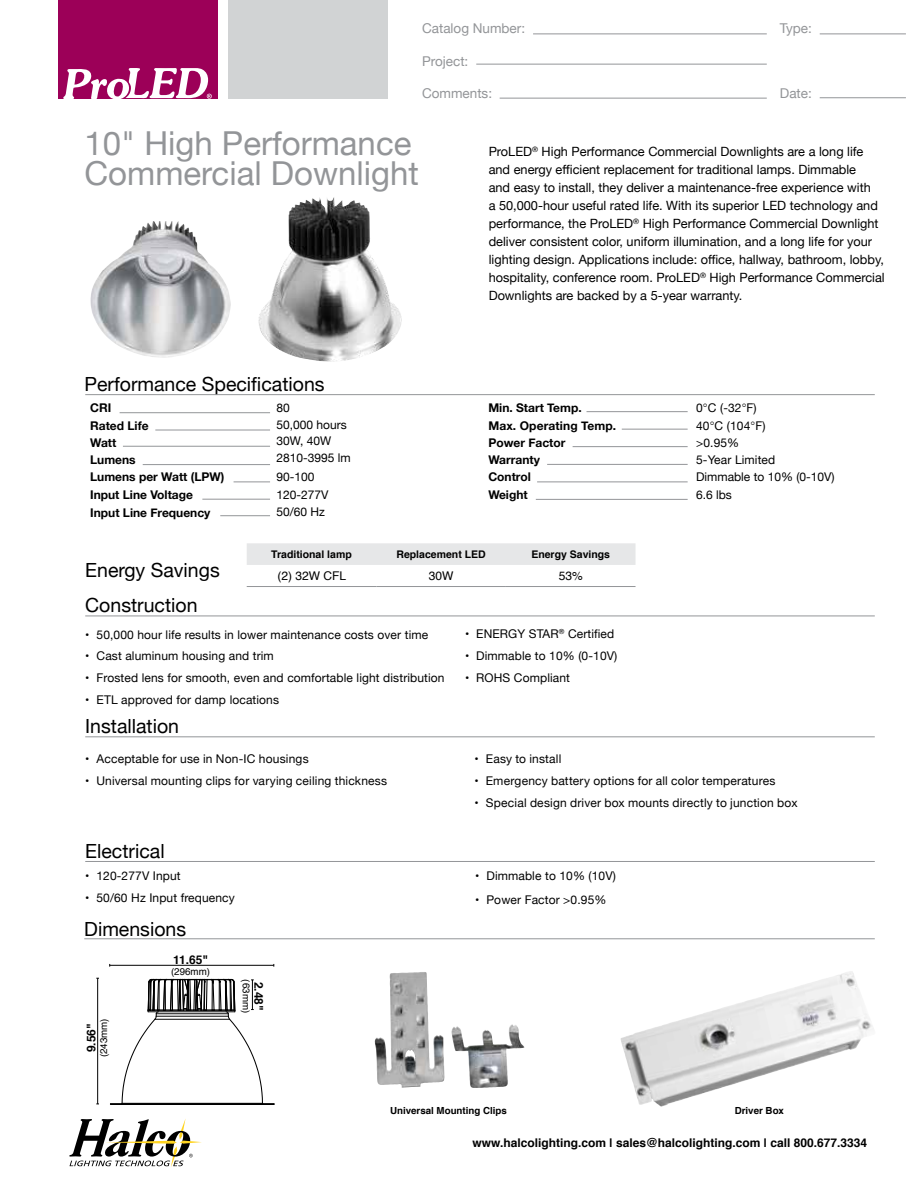
<style>
.page{position:relative;width:918px;height:1188px;background:#fff}
.page>*{position:absolute;margin:0;border:0;box-sizing:border-box;transform-origin:0 0}
.t1{font:33px/30px "Helvetica Neue";color:#939598}
.t2{font:19.5px "Helvetica Neue";color:#000}
.t3{font:13.5px "Helvetica Neue";color:#939598}
.t4{font:12.75px/18px "Helvetica Neue";color:#000}
.t5{font:12px/17.2px "Helvetica Neue";letter-spacing:.01em;color:#000}
.t6{font:700 12px/17.4px "Helvetica Neue";color:#000}
.t7{font:700 12px "Helvetica";color:#000}
.t8{font:12px "Helvetica";color:#000}
.t9{font:700 10.5px "Helvetica";color:#000}
.t10{font:700 9.75px "Helvetica";color:#000}
.t11{font:9.75px "Helvetica";color:#000}
.s1{font-weight:300}
</style>
<div class="page">
<div style="left:58px;top:0;width:159px;height:98px;background:#9c0058"></div>
<svg style="left:63px;top:68px;width:149px;height:31px"></svg>
<svg style="left:69px;top:1119px;width:133px;height:48px"></svg>
<div style="left:228px;top:0;width:160px;height:98px;background:#d1d3d4"></div>
<div style="left:247px;top:543px;width:389px;height:22px;background:#e6e7e8"></div>
<hr style="left:247px;top:586px;width:129px;height:1px;background:#939598">
<hr style="left:376px;top:586px;width:130px;height:1px;background:#939598">
<hr style="left:506px;top:586px;width:130px;height:1px;background:#939598">
<hr style="left:85px;top:616px;width:790px;height:1px;background:#939598">
<hr style="left:85px;top:737px;width:790px;height:1px;background:#939598">
<hr style="left:587px;top:411px;width:101px;height:1px;background:#939598">
<hr style="left:622px;top:429px;width:66px;height:1px;background:#939598">
<hr style="left:573px;top:446px;width:115px;height:1px;background:#939598">
<hr style="left:547px;top:464px;width:141px;height:1px;background:#939598">
<hr style="left:537px;top:482px;width:151px;height:1px;background:#939598">
<hr style="left:536px;top:499px;width:152px;height:1px;background:#939598">
<hr style="left:85px;top:394px;width:790px;height:1px;background:#939598">
<hr style="left:533px;top:34px;width:234px;height:1px;background:#939598">
<hr style="left:500px;top:98px;width:267px;height:1px;background:#939598">
<hr style="left:476px;top:64px;width:291px;height:1px;background:#939598">
<hr style="left:820px;top:34px;width:86px;height:1px;background:#939598">
<hr style="left:820px;top:97px;width:86px;height:1px;background:#939598">
<hr style="left:85px;top:861px;width:790px;height:1px;background:#939598">
<img style="left:258px;top:197px;width:144px;height:165px">
<hr style="left:84px;top:939px;width:791px;height:1px;background:#939598">
<hr style="left:110px;top:1104px;width:164px;height:1px;background:#000">
<hr style="left:110px;top:1103px;width:164px;height:1px;background:#000">
<hr style="left:110px;top:965px;width:164px;height:1px;background:#000">
<hr style="left:97px;top:978px;width:1px;height:126px;background:#000">
<svg style="left:120px;top:979px;width:144px;height:125px"></svg>
<hr style="left:120px;top:412px;width:150px;height:1px;background:#939598">
<hr style="left:155px;top:430px;width:115px;height:1px;background:#939598">
<hr style="left:123px;top:446px;width:147px;height:1px;background:#939598">
<hr style="left:143px;top:464px;width:127px;height:1px;background:#939598">
<hr style="left:234px;top:482px;width:36px;height:1px;background:#939598">
<hr style="left:202px;top:499px;width:68px;height:1px;background:#939598">
<hr style="left:220px;top:515px;width:50px;height:1px;background:#939598">
<img style="left:374px;top:972px;width:71px;height:116px">
<img style="left:451px;top:1024px;width:73px;height:64px">
<img style="left:621px;top:971px;width:253px;height:136px">
<img style="left:90px;top:221px;width:141px;height:137px">
<p class="t3" style="left:422px;top:19px;width:105px">Catalog Number:</p>
<p class="t3" style="left:780px;top:19px;width:34px">Type:</p>
<p class="t3" style="left:422px;top:51px;width:48px">Project:</p>
<p class="t3" style="left:422px;top:83px;width:72px">Comments:</p>
<p class="t3" style="left:780px;top:83px;width:34px">Date:</p>
<h1 class="t1" style="left:84px;top:131px;width:336px">10" High Performance<br>Commercial Downlight</h1>
<h2 class="t2" style="left:84px;top:370px;width:242px">Performance Specifications</h2>
<p class="t6" style="left:90px;top:400px;width:136px">CRI<br>Rated Life<br>Watt<br>Lumens<br>Lumens per Watt (LPW)<br>Input Line Voltage<br>Input Line Frequency</p>
<p class="t5" style="left:276px;top:401px;width:72px;line-height:16.2px">80<br>50,000 hours<br>30W, 40W</p>
<p class="t5" style="left:276px;top:449px;width:76px;line-height:19.2px">2810-3995 lm<br>90-100</p>
<p class="t5" style="left:276px;top:486px;width:54px">120-277V<br>50/60 Hz</p>
<p class="t4" style="left:489px;top:143px;width:398px">ProLED<sup>®</sup> High Performance Commercial Downlights are a long life and energy efficient replacement for traditional lamps. Dimmable<br>and easy to install, they deliver a maintenance-free experience with<br>a 50,000-hour useful rated life. With its superior LED technology and performance, the ProLED<sup>®</sup> High Performance Commercial Downlight deliver consistent color, uniform illumination, and a long life for your lighting design. Applications include: office, hallway, bathroom, lobby, hospitality, conference room. ProLED<sup>®</sup> High Performance Commercial Downlights are backed by a 5-year warranty.</p>
<p class="t6" style="left:488px;top:400px;width:129px">Min. Start Temp.<br>Max. Operating Temp.<br>Power Factor<br>Warranty<br>Control<br>Weight</p>
<p class="t5" style="left:696px;top:400px;width:140px">0<span class="s1">°</span>C (-32<span class="s1">°</span>F)<br>40<span class="s1">°</span>C (104<span class="s1">°</span>F)<br>&gt;0.95%<br>5-Year Limited<br>Dimmable to 10% (0-10V)<br>6.6 lbs</p>
<h2 class="t2" style="left:85px;top:556px;width:136px">Energy Savings</h2>
<h2 class="t2" style="left:85px;top:591px;width:114px">Construction</h2>
<p class="t9" style="left:271px;top:546px;width:82px">Traditional lamp</p>
<p class="t9" style="left:396px;top:546px;width:91px">Replacement LED</p>
<p class="t9" style="left:531px;top:546px;width:80px">Energy Savings</p>
<p class="t8" style="left:277px;top:567px;width:70px">(2) 32W CFL</p>
<p class="t8" style="left:429px;top:567px;width:26px">30W</p>
<p class="t8" style="left:559px;top:567px;width:26px">53%</p>
<p class="t5" style="left:85px;top:626px;width:344px">• 50,000 hour life results in lower maintenance costs over time</p>
<p class="t5" style="left:85px;top:648px;width:190px">• Cast aluminum housing and trim</p>
<p class="t5" style="left:85px;top:670px;width:361px">• Frosted lens for smooth, even and comfortable light distribution</p>
<p class="t5" style="left:85px;top:692px;width:195px">• ETL approved for damp locations</p>
<h2 class="t2" style="left:85px;top:712px;width:95px">Installation</h2>
<p class="t5" style="left:85px;top:751px;width:225px">• Acceptable for use in Non-IC housings</p>
<p class="t5" style="left:85px;top:773px;width:303px">• Universal mounting clips for varying ceiling thickness</p>
<h2 class="t2" style="left:85px;top:837px;width:81px">Electrical</h2>
<p class="t5" style="left:85px;top:868px;width:97px">• 120-277V Input</p>
<p class="t5" style="left:85px;top:890px;width:151px">• 50/60 Hz Input frequency</p>
<h2 class="t2" style="left:84px;top:915px;width:103px">Dimensions</h2>
<p class="t7" style="left:82px;top:1052px;width:31px;rotate:-90deg">9.56"</p>
<p class="t11" style="left:96px;top:1057px;width:40px;rotate:-90deg">(243mm)</p>
<p class="t7" style="left:173px;top:950px;width:37px">11.65"</p>
<p class="t11" style="left:171px;top:964px;width:40px">(296mm)</p>
<p class="t11" style="left:254px;top:979px;width:35px;rotate:90deg">(63mm)</p>
<p class="t7" style="left:268px;top:982px;width:31px;rotate:90deg">2.48"</p>
<p class="t5" style="left:465px;top:626px;width:151px">• ENERGY STAR<sup>®</sup> Certified</p>
<p class="t5" style="left:465px;top:648px;width:154px">• Dimmable to 10% (0-10V)</p>
<p class="t5" style="left:465px;top:670px;width:107px">• ROHS Compliant</p>
<p class="t5" style="left:475px;top:751px;width:88px">• Easy to install</p>
<p class="t5" style="left:475px;top:773px;width:302px">• Emergency battery options for all color temperatures</p>
<p class="t5" style="left:475px;top:794px;width:324px">• Special design driver box mounts directly to junction box</p>
<p class="t5" style="left:475px;top:868px;width:142px">• Dimmable to 10% (10V)</p>
<p class="t5" style="left:475px;top:891px;width:133px">• Power Factor &gt;0.95%</p>
<p class="t10" style="left:390px;top:1103px;width:119px">Universal Mounting Clips</p>
<p class="t10" style="left:735px;top:1103px;width:51px">Driver Box</p>
<p class="t7" style="left:472px;top:1133px;width:396px">www.halcolighting.com | sales@halcolighting.com | call 800.677.3334</p>
</div>
